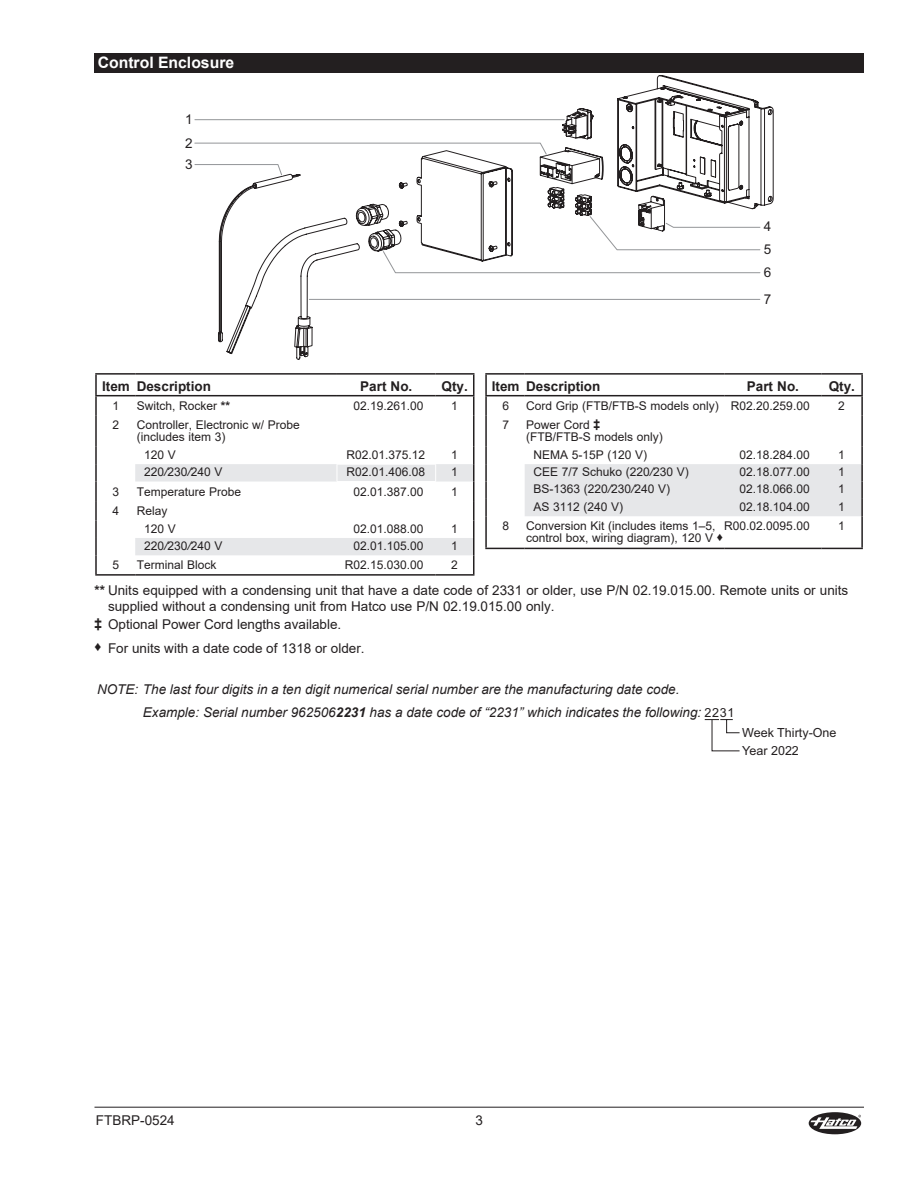
<style>
.page{position:relative;width:918px;height:1188px;background:#fff}
.page>*{position:absolute;margin:0;border:0;box-sizing:border-box;transform-origin:0 0}
.Heading2_Parts{font:700 15.75px "Arial";color:#fff}
.Body{font:13.5px/23.4px "Arial";color:#231f20}
.Notes{font:italic 13.5px "Arial";color:#231f20}
.t1{font:700 13.5px "Arial";color:#231f20}
.t2{font:12.6px/17.7px "Arial";color:#231f20}
.t3{font:12px/12px "Arial";color:#231f20}
.s1{font-weight:700}
.s2{font-style:italic}
.s3{font-style:normal;font-size:12.6px}
</style>
<div class="page">
<hr style="left:94px;top:1107px;width:770px;height:1px;background:#231f20">
<svg style="left:809px;top:1112px;width:52px;height:22px"></svg>
<svg style="left:218px;top:75px;width:555px;height:284px"></svg>
<svg style="left:218px;top:178px;width:279px;height:163px"></svg>
<svg style="left:562px;top:72px;width:31px;height:67px"></svg>
<hr style="left:195px;top:119px;width:369px;height:2px;background:#fff">
<hr style="left:195px;top:119px;width:369px;height:1px;background:#939598">
<svg style="left:194px;top:141px;width:355px;height:37px"></svg>
<hr style="left:309px;top:298px;width:451px;height:3px;background:#fff">
<hr style="left:309px;top:299px;width:451px;height:1px;background:#939598">
<svg style="left:380px;top:213px;width:382px;height:62px"></svg>
<div style="left:94px;top:53px;width:770px;height:19px;background:#231f20"></div>
<hr style="left:95px;top:373px;width:40px;height:2px;background:#231f20">
<hr style="left:135px;top:373px;width:202px;height:2px;background:#231f20">
<hr style="left:337px;top:373px;width:99px;height:2px;background:#231f20">
<hr style="left:436px;top:373px;width:38px;height:2px;background:#231f20">
<svg style="left:95px;top:374px;width:379px;height:41px"></svg>
<hr style="left:95px;top:415px;width:2px;height:32px;background:#231f20">
<hr style="left:473px;top:415px;width:1px;height:32px;background:#231f20">
<svg style="left:95px;top:447px;width:2px;height:54px"></svg>
<hr style="left:95px;top:501px;width:2px;height:20px;background:#231f20">
<svg style="left:95px;top:521px;width:2px;height:53px"></svg>
<svg style="left:135px;top:447px;width:339px;height:127px"></svg>
<hr style="left:95px;top:574px;width:40px;height:2px;background:#231f20">
<hr style="left:135px;top:574px;width:202px;height:2px;background:#231f20">
<hr style="left:337px;top:574px;width:99px;height:2px;background:#231f20">
<hr style="left:436px;top:574px;width:38px;height:2px;background:#231f20">
<hr style="left:485px;top:373px;width:40px;height:2px;background:#231f20">
<hr style="left:525px;top:373px;width:199px;height:2px;background:#231f20">
<hr style="left:724px;top:373px;width:98px;height:2px;background:#231f20">
<hr style="left:822px;top:373px;width:41px;height:2px;background:#231f20">
<svg style="left:485px;top:374px;width:378px;height:41px"></svg>
<hr style="left:485px;top:415px;width:2px;height:32px;background:#231f20">
<hr style="left:861px;top:415px;width:2px;height:32px;background:#231f20">
<svg style="left:485px;top:447px;width:2px;height:69px"></svg>
<svg style="left:525px;top:447px;width:338px;height:69px"></svg>
<hr style="left:485px;top:516px;width:2px;height:32px;background:#231f20">
<hr style="left:861px;top:516px;width:2px;height:32px;background:#231f20">
<hr style="left:485px;top:548px;width:40px;height:1px;background:#231f20">
<hr style="left:525px;top:548px;width:199px;height:1px;background:#231f20">
<hr style="left:724px;top:548px;width:98px;height:1px;background:#231f20">
<hr style="left:822px;top:548px;width:41px;height:1px;background:#231f20">
<svg style="left:705px;top:719px;width:35px;height:33px"></svg>
<p class="Heading2_Parts" style="left:98px;top:51px;width:138px">Control Enclosure</p>
<p class="Body" style="left:185px;top:108px;width:9px">1<br>2</p>
<p class="Body" style="left:185px;top:153px;width:9px">3</p>
<p class="Body" style="left:764px;top:215px;width:9px;line-height:22.8px">4<br>5</p>
<p class="Body" style="left:764px;top:287px;width:9px">7</p>
<p class="Body" style="left:764px;top:261px;width:9px">6</p>
<p class="t1" style="left:102px;top:377px;width:29px">Item</p>
<p class="t1" style="left:137px;top:377px;width:76px">Description</p>
<p class="t1" style="left:360px;top:377px;width:54px">Part No.</p>
<p class="t1" style="left:442px;top:377px;width:28px">Qty.</p>
<p class="t3" style="left:113px;top:400px;width:8px">1</p>
<p class="t3" style="left:137px;top:400px;width:95px">Switch, Rocker <span class="s1">**</span></p>
<p class="t3" style="left:354px;top:400px;width:72px">02.19.261.00</p>
<p class="t3" style="left:451px;top:400px;width:8px">1</p>
<p class="t3" style="left:113px;top:419px;width:8px">2</p>
<p class="t3" style="left:137px;top:419px;width:165px">Controller, Electronic w/ Probe (includes item 3)</p>
<p class="t3" style="left:144px;top:448px;width:33px">120 V</p>
<p class="t3" style="left:346px;top:448px;width:80px">R02.01.375.12</p>
<p class="t3" style="left:451px;top:448px;width:8px">1</p>
<p class="t3" style="left:144px;top:466px;width:80px">220<span class="s2">/</span>230<span class="s2">/</span>240 V</p>
<p class="t3" style="left:346px;top:466px;width:80px">R02.01.406.08</p>
<p class="t3" style="left:451px;top:466px;width:8px">1</p>
<p class="t3" style="left:113px;top:485px;width:8px">3</p>
<p class="t3" style="left:137px;top:485px;width:106px">Temperature Probe</p>
<p class="t3" style="left:354px;top:485px;width:72px">02.01.387.00</p>
<p class="t3" style="left:451px;top:485px;width:8px">1</p>
<p class="t3" style="left:113px;top:505px;width:8px">4</p>
<p class="t3" style="left:137px;top:505px;width:32px">Relay</p>
<p class="t3" style="left:144px;top:522px;width:33px">120 V</p>
<p class="t3" style="left:354px;top:522px;width:72px">02.01.088.00</p>
<p class="t3" style="left:451px;top:522px;width:8px">1</p>
<p class="t3" style="left:144px;top:540px;width:80px">220<span class="s2">/</span>230<span class="s2">/</span>240 V</p>
<p class="t3" style="left:354px;top:540px;width:72px">02.01.105.00</p>
<p class="t3" style="left:451px;top:540px;width:8px">1</p>
<p class="t3" style="left:113px;top:559px;width:8px">5</p>
<p class="t3" style="left:137px;top:559px;width:81px">Terminal Block</p>
<p class="t3" style="left:345px;top:559px;width:80px">R02.15.030.00</p>
<p class="t3" style="left:451px;top:559px;width:8px">2</p>
<p class="t1" style="left:492px;top:377px;width:29px">Item</p>
<p class="t1" style="left:526px;top:377px;width:76px">Description</p>
<p class="t1" style="left:747px;top:377px;width:54px">Part No.</p>
<p class="t1" style="left:829px;top:377px;width:28px">Qty.</p>
<p class="t3" style="left:502px;top:400px;width:8px">6</p>
<p class="t3" style="left:526px;top:400px;width:194px">Cord Grip (FTB/FTB-S models only)</p>
<p class="t3" style="left:731px;top:400px;width:80px">R02.20.259.00</p>
<p class="t3" style="left:838px;top:400px;width:8px">2</p>
<p class="t3" style="left:502px;top:419px;width:8px">7</p>
<p class="t3" style="left:526px;top:419px;width:138px">Power Cord <span class="s1">‡ </span>(FTB/FTB-S models only)</p>
<p class="t3" style="left:534px;top:448px;width:115px">NEMA 5-15P (120 V)</p>
<p class="t3" style="left:740px;top:448px;width:72px">02.18.284.00</p>
<p class="t3" style="left:838px;top:448px;width:8px">1</p>
<p class="t3" style="left:534px;top:466px;width:157px">CEE 7/7 Schuko (220<span class="s2">/</span>230 V)</p>
<p class="t3" style="left:740px;top:466px;width:72px">02.18.077.00</p>
<p class="t3" style="left:838px;top:466px;width:8px">1</p>
<p class="t3" style="left:534px;top:483px;width:138px">BS-1363 (220<span class="s2">/</span>230<span class="s2">/</span>240 V)</p>
<p class="t3" style="left:740px;top:483px;width:72px">02.18.066.00</p>
<p class="t3" style="left:838px;top:483px;width:8px">1</p>
<p class="t3" style="left:534px;top:501px;width:91px">AS 3112 (240 V)</p>
<p class="t3" style="left:740px;top:501px;width:72px">02.18.104.00</p>
<p class="t3" style="left:838px;top:501px;width:8px">1</p>
<p class="t3" style="left:502px;top:520px;width:8px">8</p>
<p class="t3" style="left:526px;top:520px;width:198px">Conversion Kit (includes items 1<span class="s2">–</span>5, control box, wiring diagram), 120 V ♦</p>
<p class="t3" style="left:724px;top:520px;width:87px">R00.02.0095.00</p>
<p class="t3" style="left:838px;top:520px;width:8px">1</p>
<p class="Body" style="left:108px;top:582px;width:742px;line-height:16.2px;text-indent:-14px"><span class="s1">**</span> Units equipped with a condensing unit that have a date code of 2331 or older, use P/N 02.19.015.00. Remote units or units supplied without a condensing unit from Hatco use P/N 02.19.015.00 only.</p>
<p class="Body" style="left:94px;top:613px;width:248px"><span class="s1">‡</span> Optional Power Cord lengths available.</p>
<p class="Body" style="left:94px;top:636px;width:272px">♦ For units with a date code of 1318 or older.</p>
<p class="Notes" style="left:97px;top:680px;width:584px">NOTE: The last four digits in a ten digit numerical serial number are the manufacturing date code.</p>
<p class="Notes" style="left:143px;top:704px;width:593px">Example: Serial number 962506<span class="s1">2231</span> has a date code of “2231” which indicates the following: <span class="s3">2231</span></p>
<p class="t2" style="left:742px;top:724px;width:96px">Week Thirty-One<br>Year 2022</p>
<p class="Body" style="left:96px;top:1108px;width:80px">FTBRP-0524</p>
<p class="Body" style="left:475px;top:1108px;width:9px">3</p>
</div>
